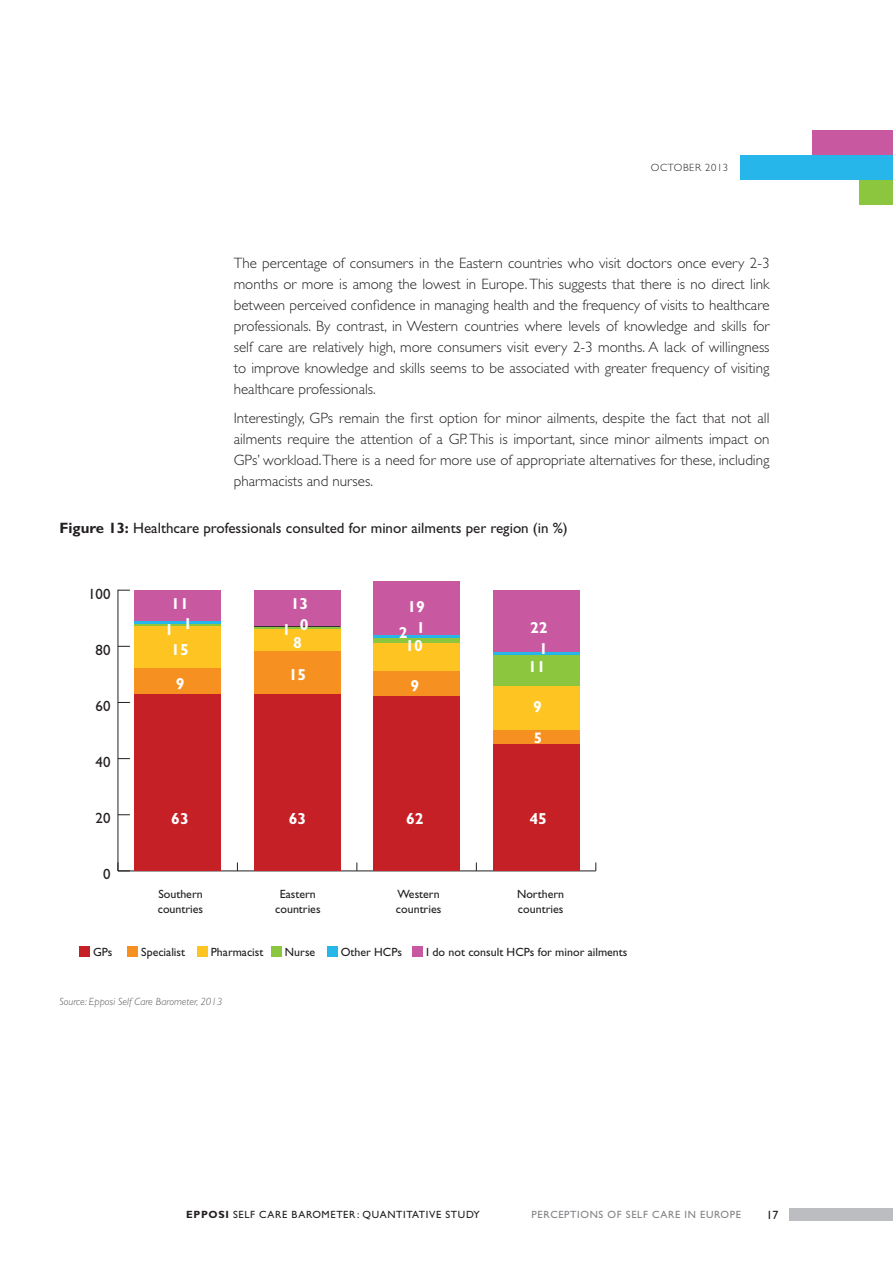
<style>
.page{position:relative;width:893px;height:1263px;background:#fff}
.page>*{position:absolute;margin:0;border:0;box-sizing:border-box;transform-origin:0 0}
.t1{font:700 15.9px "Gill Sans Std";color:#fff}
.t2{font:700 15.3px "Gill Sans Std";color:#fff}
.Body_paragraphe_10-1{font:300 15px/21px "Gill Sans Std";color:#231f20;text-align:justify}
.SStitre_noir{font:15px "Gill Sans Std";color:#231f20}
.t3{font:14.85px "Gill Sans Std";color:#231f20}
.t4{font:12px/14.2px "Gill Sans Std";color:#231f20}
.t5{font:10.5px "Gill Sans Std";letter-spacing:.06em;color:#231f20}
.source{font:italic 300 10.5px "Gill Sans Std";color:#57585a}
.t6{font:10.5px "Gill Sans Std";letter-spacing:.06em;color:#808285}
.t7{font:300 10.5px "Gill Sans Std";letter-spacing:.06em;color:#231f20}
.s1{font-weight:700}
</style>
<div class="page">
<div style="left:790px;top:1208px;width:103px;height:13px;background:#bcbdc0"></div>
<div style="left:860px;top:180px;width:33px;height:24px;background:#8bc63e"></div>
<div style="left:741px;top:155px;width:152px;height:25px;background:#26b6ea"></div>
<div style="left:813px;top:130px;width:80px;height:25px;background:#c859a1"></div>
<hr style="left:118px;top:870px;width:478px;height:1px;background:#231f20">
<hr style="left:117px;top:590px;width:1px;height:281px;background:#231f20">
<svg style="left:117px;top:862px;width:13px;height:9px"></svg>
<svg style="left:118px;top:814px;width:12px;height:1px"></svg>
<svg style="left:118px;top:758px;width:12px;height:1px"></svg>
<svg style="left:118px;top:702px;width:12px;height:1px"></svg>
<svg style="left:118px;top:646px;width:12px;height:1px"></svg>
<svg style="left:118px;top:589px;width:12px;height:2px"></svg>
<div style="left:135px;top:590px;width:86px;height:31px;background:#c859a1"></div>
<div style="left:254px;top:590px;width:86px;height:37px;background:#c859a1"></div>
<div style="left:374px;top:582px;width:86px;height:53px;background:#c859a1"></div>
<div style="left:493px;top:590px;width:86px;height:62px;background:#c859a1"></div>
<hr style="left:135px;top:621px;width:86px;height:3px;background:#26b6ea">
<hr style="left:254px;top:626px;width:86px;height:1px;background:#231f20">
<hr style="left:374px;top:635px;width:86px;height:3px;background:#26b6ea">
<hr style="left:493px;top:652px;width:86px;height:3px;background:#26b6ea">
<hr style="left:135px;top:624px;width:86px;height:3px;background:#8bc63e">
<hr style="left:254px;top:627px;width:86px;height:2px;background:#8bc63e">
<div style="left:374px;top:638px;width:86px;height:5px;background:#8bc63e"></div>
<div style="left:493px;top:655px;width:86px;height:31px;background:#8bc63e"></div>
<div style="left:135px;top:627px;width:86px;height:42px;background:#fec422"></div>
<div style="left:254px;top:629px;width:86px;height:23px;background:#fec422"></div>
<div style="left:374px;top:643px;width:86px;height:28px;background:#fec422"></div>
<div style="left:493px;top:686px;width:86px;height:44px;background:#fec422"></div>
<div style="left:135px;top:669px;width:86px;height:25px;background:#f69121"></div>
<div style="left:254px;top:652px;width:86px;height:42px;background:#f69121"></div>
<div style="left:374px;top:671px;width:86px;height:26px;background:#f69121"></div>
<div style="left:493px;top:730px;width:86px;height:14px;background:#f69121"></div>
<div style="left:135px;top:694px;width:86px;height:177px;background:#c52026"></div>
<div style="left:254px;top:694px;width:86px;height:177px;background:#c52026"></div>
<div style="left:374px;top:697px;width:86px;height:174px;background:#c52026"></div>
<div style="left:493px;top:744px;width:86px;height:127px;background:#c52026"></div>
<div style="left:79px;top:945px;width:11px;height:11px;background:#c52026"></div>
<div style="left:127px;top:945px;width:11px;height:11px;background:#f69121"></div>
<div style="left:197px;top:945px;width:11px;height:11px;background:#fec422"></div>
<div style="left:271px;top:945px;width:11px;height:11px;background:#8bc63e"></div>
<div style="left:327px;top:945px;width:11px;height:11px;background:#26b6ea"></div>
<div style="left:412px;top:945px;width:11px;height:11px;background:#c859a1"></div>
<p class="t7" style="left:651px;top:162px;width:79px">OCTOBER 2013</p>
<p class="Body_paragraphe_10-1" style="left:234px;top:252px;width:537px">The percentage of consumers in the Eastern countries who visit doctors once every 2-3 months or more is among the lowest in Europe. This suggests that there is no direct link between perceived confidence in managing health and the frequency of visits to healthcare professionals. By contrast, in Western countries where levels of knowledge and skills for self care are relatively high, more consumers visit every 2-3 months. A lack of willingness to improve knowledge and skills seems to be associated with greater frequency of visiting healthcare professionals.</p>
<p class="Body_paragraphe_10-1" style="left:234px;top:408px;width:537px">Interestingly, GPs remain the first option for minor ailments, despite the fact that not all ailments require the attention of a GP. This is important, since minor ailments impact on GPs’ workload. There is a need for more use of appropriate alternatives for these, including pharmacists and nurses.</p>
<p class="SStitre_noir" style="left:60px;top:520px;width:510px"><span class="s1">Figure 13:</span> Healthcare professionals consulted for minor ailments per region (in %)</p>
<p class="t3" style="left:88px;top:585px;width:24px">100</p>
<p class="t3" style="left:96px;top:641px;width:16px">80</p>
<p class="t3" style="left:96px;top:697px;width:16px">60</p>
<p class="t3" style="left:96px;top:753px;width:16px">40</p>
<p class="t3" style="left:96px;top:810px;width:16px">20</p>
<p class="t3" style="left:103px;top:866px;width:9px">0</p>
<p class="t4" style="left:93px;top:944px;width:21px">GPs</p>
<p class="t1" style="left:171px;top:594px;width:19px">11</p>
<p class="t1" style="left:165px;top:620px;width:10px">1</p>
<p class="t1" style="left:183px;top:614px;width:10px">1</p>
<p class="t1" style="left:171px;top:640px;width:19px">15</p>
<p class="t1" style="left:176px;top:674px;width:10px">9</p>
<p class="t1" style="left:291px;top:594px;width:19px">13</p>
<p class="t1" style="left:282px;top:620px;width:10px">1</p>
<p class="t1" style="left:300px;top:615px;width:10px">0</p>
<p class="t1" style="left:293px;top:633px;width:10px">8</p>
<p class="t1" style="left:289px;top:666px;width:19px">15</p>
<p class="t1" style="left:407px;top:597px;width:19px">19</p>
<p class="t1" style="left:405px;top:636px;width:19px">10</p>
<p class="t1" style="left:410px;top:676px;width:10px">9</p>
<p class="t1" style="left:416px;top:619px;width:10px">1</p>
<p class="t1" style="left:399px;top:623px;width:10px">2</p>
<p class="t1" style="left:530px;top:618px;width:19px">22</p>
<p class="t1" style="left:528px;top:657px;width:19px">11</p>
<p class="t1" style="left:533px;top:697px;width:10px">9</p>
<p class="t2" style="left:534px;top:729px;width:10px">5</p>
<p class="t1" style="left:539px;top:639px;width:10px">1</p>
<p class="t1" style="left:171px;top:809px;width:19px">63</p>
<p class="t1" style="left:289px;top:809px;width:19px">63</p>
<p class="t1" style="left:406px;top:809px;width:19px">62</p>
<p class="t1" style="left:529px;top:809px;width:19px">45</p>
<p class="t4" style="left:158px;top:887px;width:47px">Southern countries</p>
<p class="t4" style="left:275px;top:887px;width:47px;text-align:center">Eastern countries</p>
<p class="t4" style="left:396px;top:887px;width:47px">Western countries</p>
<p class="t4" style="left:517px;top:887px;width:49px">Northern countries</p>
<p class="t4" style="left:141px;top:944px;width:45px">Specialist</p>
<p class="t4" style="left:211px;top:944px;width:54px">Pharmacist</p>
<p class="t4" style="left:285px;top:944px;width:32px">Nurse</p>
<p class="t4" style="left:341px;top:944px;width:63px">Other HCPs</p>
<p class="t4" style="left:426px;top:944px;width:203px">I do not consult HCPs for minor ailments</p>
<p class="source" style="left:60px;top:995px;width:164px">Source: Epposi Self Care Barometer, 2013</p>
<p class="t5" style="left:186px;top:1209px;width:295px"><span class="s1">EPPOSI</span> SELF CARE BAROMETER: QUANTITATIVE STUDY</p>
<p class="t6" style="left:531px;top:1209px;width:211px">PERCEPTIONS OF SELF CARE IN EUROPE</p>
<p class="t4" style="left:766px;top:1208px;width:13px">17</p>
</div>
